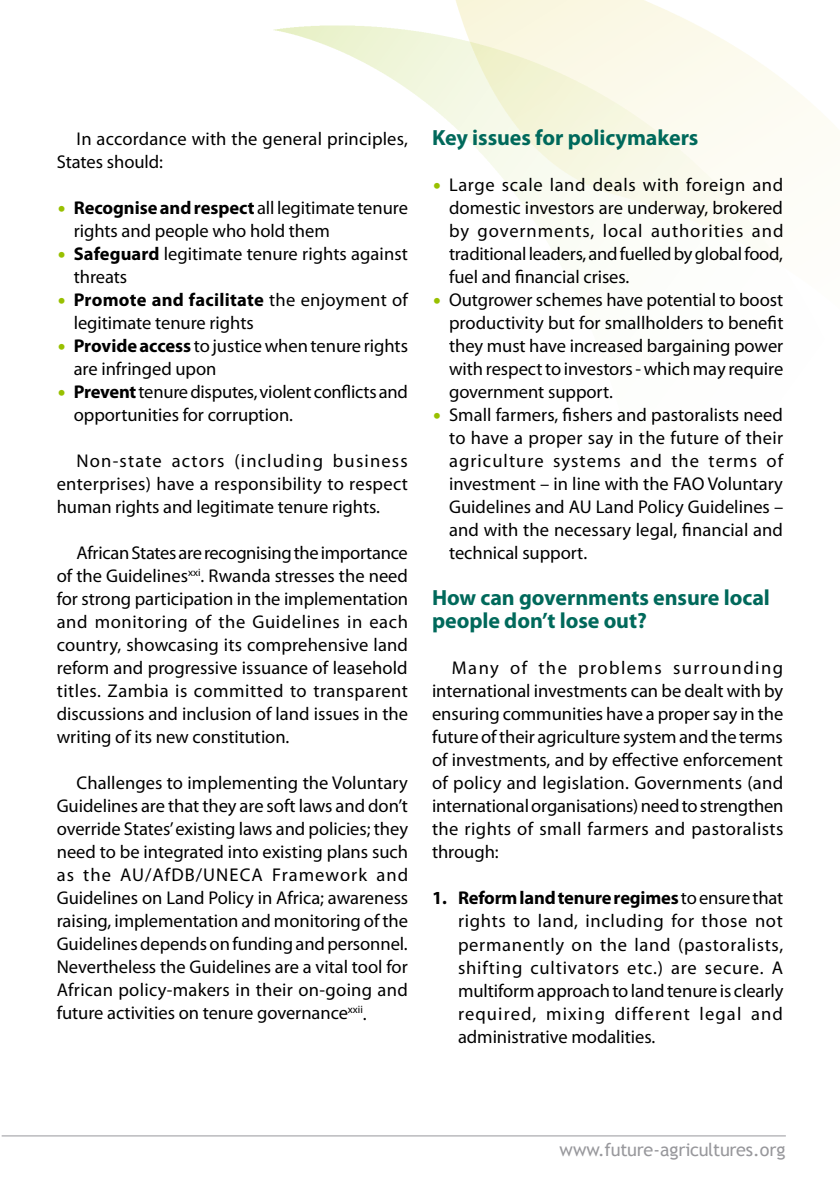
<style>
.page{position:relative;width:840px;height:1191px;background:#fff}
.page>*{position:absolute;margin:0;border:0;box-sizing:border-box;transform-origin:0 0}
.t1{font:700 22px/23px "Myriad Pro";letter-spacing:-.005em;color:#00695b}
.t2{font:18.4px/23px "Myriad Pro";letter-spacing:-.005em;color:#000;text-align:justify}
.t3{font:18px "Trebuchet MS";letter-spacing:-.015em;color:#98989c}
.s1{font-family:"Trebuchet MS";font-weight:700;color:#98c000}
.s2{font-weight:700}
</style>
<div class="page">
<img style="left:273px;top:22px;width:566px;height:382px">
<hr style="left:2px;top:1135px;width:783px;height:1px;background:#98989c">
<p class="t2" style="left:57px;top:127px;width:352px;text-indent:20px">In accordance with the general principles,<br>States should:</p>
<p class="t2" style="left:74px;top:196px;width:335px;text-indent:-17px"><span class="s1">•</span> <span class="s2">Recognise and respect</span> all legitimate tenure rights and people who hold them</p>
<p class="t2" style="left:74px;top:242px;width:335px;text-indent:-17px"><span class="s1">•</span> <span class="s2">Safeguard</span> legitimate tenure rights against threats</p>
<p class="t2" style="left:74px;top:288px;width:335px;text-indent:-17px"><span class="s1">•</span> <span class="s2">Promote and facilitate</span> the enjoyment of legitimate tenure rights</p>
<p class="t2" style="left:74px;top:334px;width:335px;text-indent:-17px"><span class="s1">•</span> <span class="s2">Provide access</span> to justice when tenure rights are infringed upon</p>
<p class="t2" style="left:74px;top:380px;width:335px;text-indent:-17px"><span class="s1">•</span> <span class="s2">Prevent</span> tenure disputes, violent conflicts and opportunities for corruption.</p>
<p class="t2" style="left:57px;top:449px;width:352px;text-indent:20px">Non-state actors (including business enterprises) have a responsibility to respect human rights and legitimate tenure rights.</p>
<p class="t2" style="left:57px;top:541px;width:353px;text-indent:20px">African States are recognising the importance of the Guidelines<sup>xxi</sup>. Rwanda stresses the need for strong participation in the implementation and monitoring of the Guidelines in each country, showcasing its comprehensive land reform and progressive issuance of leasehold titles. Zambia is committed to transparent discussions and inclusion of land issues in the writing of its new constitution.</p>
<p class="t2" style="left:57px;top:771px;width:353px;text-indent:20px">Challenges to implementing the Voluntary Guidelines are that they are soft laws and don’t override States’ existing laws and policies; they need to be integrated into existing plans such as the AU/AfDB/UNECA Framework and Guidelines on Land Policy in Africa; awareness raising, implementation and monitoring of the Guidelines depends on funding and personnel.<br>Nevertheless the Guidelines are a vital tool for African policy-makers in their on-going and future activities on tenure governance<sup>xxii</sup>.</p>
<p class="t1" style="left:432px;top:126px;width:268px">Key issues for policymakers</p>
<p class="t2" style="left:449px;top:173px;width:336px;text-indent:-17px"><span class="s1">•</span> Large scale land deals with foreign and domestic investors are underway, brokered by governments, local authorities and traditional leaders, and fuelled by global food, fuel and financial crises.</p>
<p class="t2" style="left:449px;top:288px;width:336px;text-indent:-17px"><span class="s1">•</span> Outgrower schemes have potential to boost productivity but for smallholders to benefit they must have increased bargaining power with respect to investors - which may require government support.</p>
<p class="t2" style="left:449px;top:403px;width:335px;text-indent:-17px"><span class="s1">•</span> Small farmers, fishers and pastoralists need to have a proper say in the future of their agriculture systems and the terms of investment – in line with the FAO Voluntary Guidelines and AU Land Policy Guidelines – and with the necessary legal, financial and technical support.</p>
<p class="t1" style="left:432px;top:586px;width:339px">How can governments ensure local people don’t lose out?</p>
<p class="t2" style="left:432px;top:656px;width:353px;text-indent:20px">Many of the problems surrounding international investments can be dealt with by ensuring communities have a proper say in the future of their agriculture system and the terms of investments, and by effective enforcement of policy and legislation. Governments (and international organisations) need to strengthen the rights of small farmers and pastoralists through:</p>
<p class="t2" style="left:458px;top:886px;width:327px;text-indent:-26px"><span class="s2">1. Reform land tenure regimes</span> to ensure that rights to land, including for those not permanently on the land (pastoralists, shifting cultivators etc.) are secure. A multiform approach to land tenure is clearly required, mixing different legal and administrative modalities.</p>
<p class="t3" style="left:559px;top:1139px;width:227px">www.future-agricultures.org</p>
</div>
